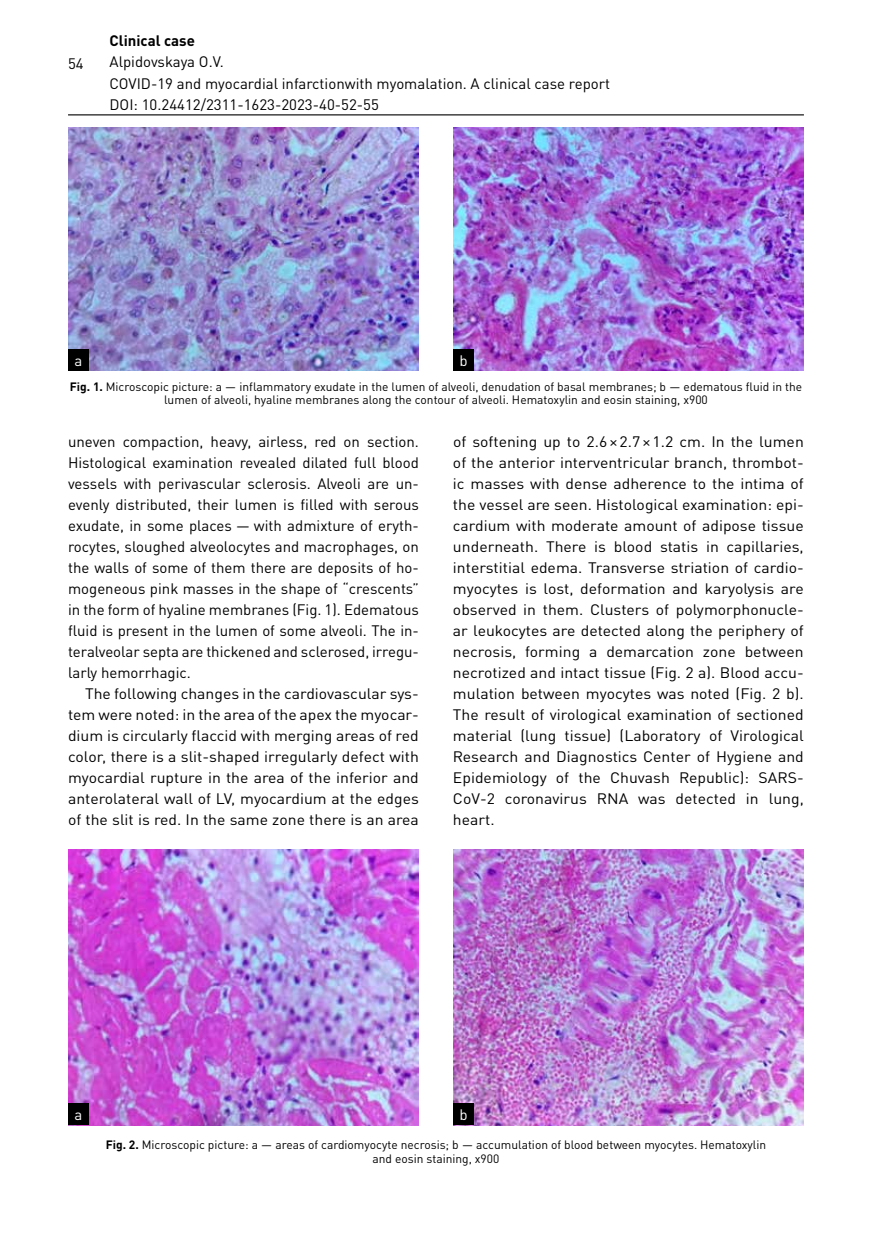
<style>
.page{position:relative;width:872px;height:1234px;background:#fff}
.page>*{position:absolute;margin:0;border:0;box-sizing:border-box;transform-origin:0 0}
.t1{font:15px/21px "DIN Pro";color:#000;text-align:justify;scale:1.05 1}
.t2{font:15px/21px "DIN Pro";color:#000}
.t3{font:700 15px "DIN Pro";color:#000}
.t4{font:15px "DIN Pro";color:#fff}
.t5{font:12px/13.5px "DIN Pro";color:#000;text-align:center}
.s1{font-weight:700}
</style>
<div class="page">
<hr style="left:68px;top:114px;width:736px;height:1px;background:#000">
<img style="left:68px;top:128px;width:351px;height:243px">
<img style="left:453px;top:128px;width:351px;height:243px">
<img style="left:68px;top:849px;width:351px;height:275px">
<img style="left:453px;top:849px;width:351px;height:275px">
<div style="left:68px;top:349px;width:21px;height:22px;background:#000"></div>
<div style="left:68px;top:1103px;width:21px;height:21px;background:#000"></div>
<div style="left:453px;top:349px;width:21px;height:22px;background:#000"></div>
<div style="left:453px;top:1103px;width:21px;height:21px;background:#000"></div>
<p class="t2" style="left:68px;top:52px;width:17px">54</p>
<p class="t3" style="left:109px;top:29px;width:87px">Clinical case</p>
<p class="t2" style="left:109px;top:50px;width:502px">Alpidovskaya O.V.<br>COVID-19 and myocardial infarctionwith myomalation. A clinical case report<br>DOI: 10.24412/2311-1623-2023-40-52-55</p>
<p class="t4" style="left:75px;top:348px;width:9px">a</p>
<p class="t4" style="left:459px;top:348px;width:10px">b</p>
<p class="t5" style="left:70px;top:378px;width:734px"><span class="s1">Fig. 1.</span> Microscopic picture: a — inflammatory exudate in the lumen of alveoli, denudation of basal membranes; b — edematous fluid in the lumen of alveoli, hyaline membranes along the contour of alveoli. Hematoxylin and eosin staining, x900</p>
<p class="t2" style="left:68px;top:429px;width:352px">uneven compaction, heavy, airless, red on section.<br>Histological examination revealed dilated full blood vessels with perivascular sclerosis. Alveoli are un&shy;evenly distributed, their lumen is filled with serous exudate, in some places — with admixture of eryth&shy;rocytes, sloughed alveolocytes and macrophages, on the walls of some of them there are deposits of ho&shy;mogeneous pink masses in the shape of “crescents” in the form of hyaline membranes (Fig. 1). Edematous fluid is present in the lumen of some alveoli. The in&shy;teralveolar septa are thickened and sclerosed, irregu&shy;larly hemorrhagic.</p>
<p class="t1" style="left:68px;top:681px;width:336px;text-indent:17px">The following changes in the cardiovascular sys&shy;tem were noted: in the area of the apex the myocar&shy;dium is circularly flaccid with merging areas of red color, there is a slit-shaped irregularly defect with myocardial rupture in the area of the inferior and anterolateral wall of LV, myocardium at the edges of the slit is red. In the same zone there is an area</p>
<p class="t1" style="left:453px;top:429px;width:336px">of softening up to 2.6 ×2.7×1.2 cm. In the lumen of the anterior interventricular branch, thrombot&shy;ic masses with dense adherence to the intima of the vessel are seen. Histological examination: epi&shy;cardium with moderate amount of adipose tissue underneath. There is blood statis in capillaries, interstitial edema. Transverse striation of cardio&shy;myocytes is lost, deformation and karyolysis are observed in them. Clusters of polymorphonucle&shy;ar leukocytes are detected along the periphery of necrosis, forming a demarcation zone between necrotized and intact tissue (Fig. 2 a). Blood accu&shy;mulation between myocytes was noted (Fig. 2 b).<br>The result of virological examination of sectioned material (lung tissue) (Laboratory of Virological Research and Diagnostics Center of Hygiene and Epidemiology of the Chuvash Republic): SARS-CoV-2 coronavirus RNA was detected in lung, heart.</p>
<p class="t4" style="left:75px;top:1102px;width:9px">a</p>
<p class="t4" style="left:459px;top:1102px;width:10px">b</p>
<p class="t5" style="left:106px;top:1136px;width:662px"><span class="s1">Fig. 2.</span> Microscopic picture: a — areas of cardiomyocyte necrosis; b — accumulation of blood between myocytes. Hematoxylin and eosin staining, x900</p>
</div>
